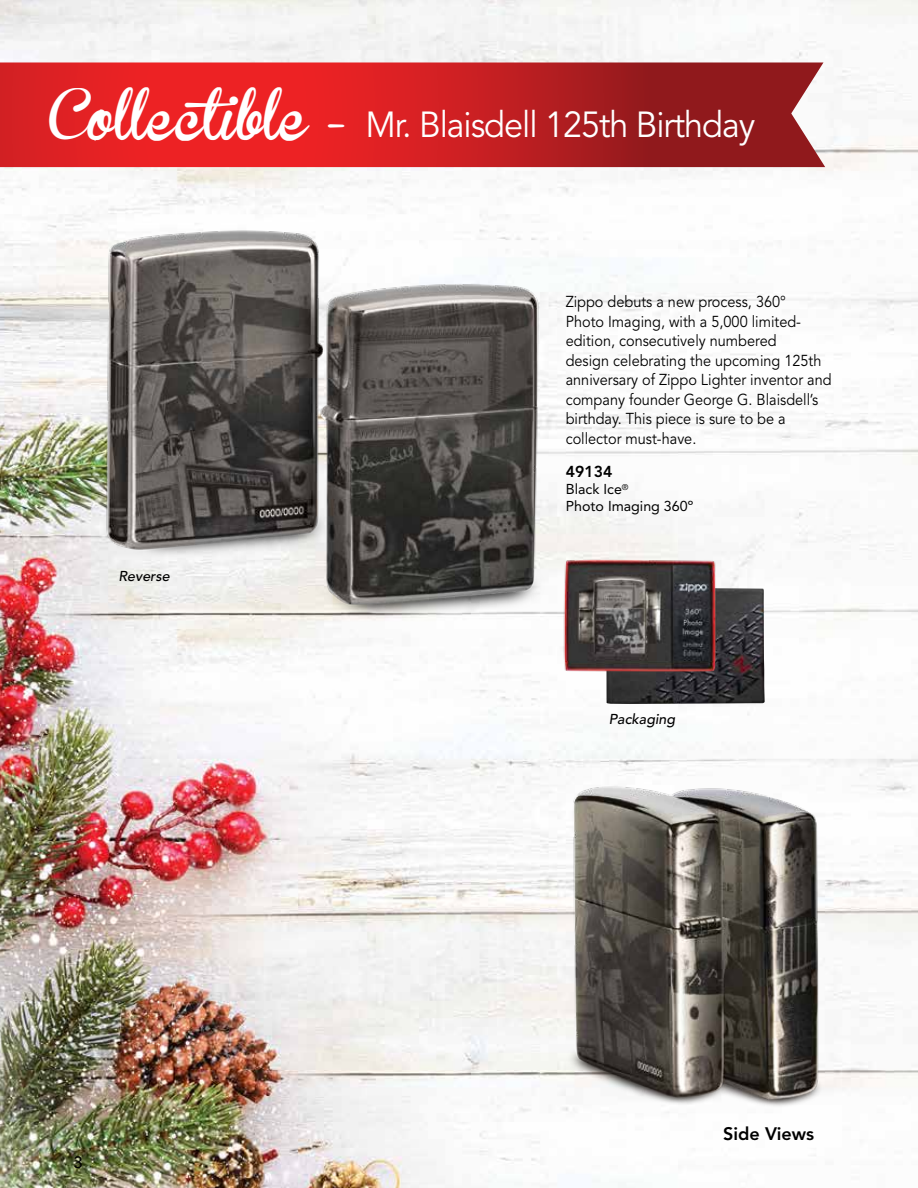
<style>
.page{position:relative;width:918px;height:1188px;background:#fff}
.page>*{position:absolute;margin:0;border:0;box-sizing:border-box;transform-origin:0 0}
.t1{font:36px "Avenir";letter-spacing:-.03em;color:#fff;scale:.95 1}
.t2{font:800 18px "Avenir";color:#000}
.t3{font:500 16.5px "Avenir";color:#000}
.t4{font:15.75px/19.5px "Avenir";color:#000;scale:.92 1}
.t5{font:800 15.75px "Avenir";color:#000}
.t6{font:14.25px/16.6px "Avenir";color:#000}
.t7{font:italic 500 14.25px "Avenir";color:#000}
.s1{font-family:"Brannboll Fet";font-size:49.05px}
.s2{font-family:"Brannboll Fet";font-size:38.85px}
</style>
<div class="page">
<img style="left:0;top:0;width:918px;height:1188px">
<svg style="left:0;top:62px;width:825px;height:105px;background:#c82426"></svg>
<img style="left:606px;top:588px;width:159px;height:116px">
<img style="left:553px;top:558px;width:173px;height:116px">
<img style="left:76px;top:190px;width:508px;height:455px">
<img style="left:535px;top:744px;width:328px;height:381px">
<h1 class="t1" style="left:49px;top:104px;width:745px"><span class="s1">Collectible</span> <span class="s2">-</span> Mr. Blaisdell 125th Birthday</h1>
<p class="t7" style="left:119px;top:568px;width:53px">Reverse</p>
<p class="t3" style="left:74px;top:1148px;width:11px">3</p>
<p class="t4" style="left:566px;top:293px;width:291px">Zippo debuts a new process, 360°<br>Photo Imaging, with a 5,000 limited&shy;edition, consecutively numbered<br>design celebrating the upcoming 125th anniversary of Zippo Lighter inventor and company founder George G. Blaisdell’s birthday. This piece is sure to be a collector must-have.</p>
<p class="t5" style="left:566px;top:462px;width:48px">49134</p>
<p class="t6" style="left:566px;top:481px;width:129px">Black Ice<sup>®<br></sup>Photo Imaging 360º</p>
<p class="t7" style="left:609px;top:711px;width:68px">Packaging</p>
<p class="t2" style="left:723px;top:1123px;width:93px">Side Views</p>
</div>
